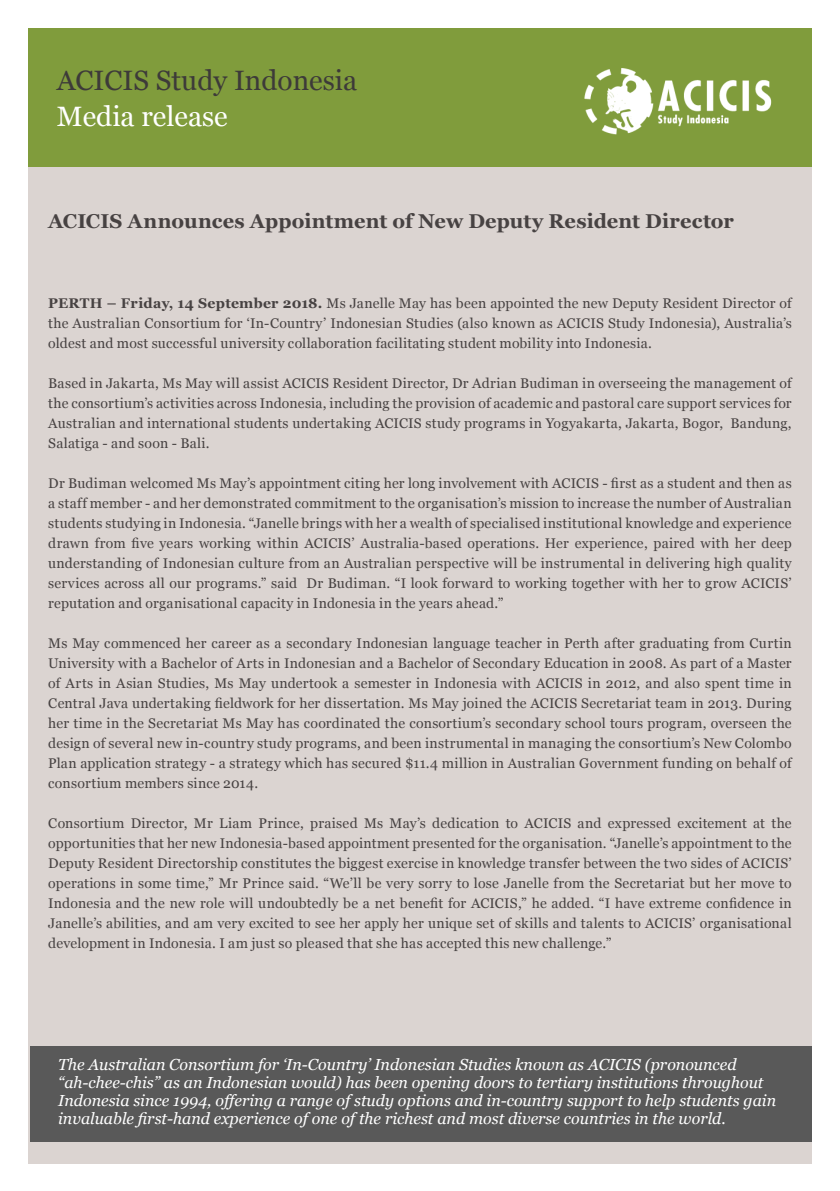
<style>
.page{position:relative;width:840px;height:1191px;background:#fff}
.page>*{position:absolute;margin:0;border:0;box-sizing:border-box;transform-origin:0 0}
.t1{font:28px "Georgia";color:#3d3a39}
.t2{font:28px "Georgia";color:#fff}
.t3{font:700 20px "Georgia";letter-spacing:.005em;color:#474242}
.t4{font:italic 16px/18px "Georgia";color:#fff}
.t5{font:14px/20px "Georgia";letter-spacing:.015em;color:#474242;text-align:justify}
.s1{font-weight:700}
</style>
<div class="page">
<div style="left:28px;top:30px;width:783px;height:1134px;background:#dbd4d1"></div>
<div style="left:30px;top:1046px;width:781px;height:95px;background:#595959"></div>
<div style="left:28px;top:28px;width:783px;height:139px;background:#809c3c"></div>
<img style="left:584px;top:68px;width:188px;height:67px">
<h1 class="t1" style="left:57px;top:64px;width:302px">ACICIS Study Indonesia</h1>
<h1 class="t2" style="left:57px;top:100px;width:172px">Media release</h1>
<h2 class="t3" style="left:48px;top:208px;width:686px">ACICIS Announces Appointment of New Deputy Resident Director</h2>
<p class="t5" style="left:48px;top:293px;width:744px"><span class="s1">PERTH – Friday, 14 September 2018.</span> Ms Janelle May has been appointed the new Deputy Resident Director of the Australian Consortium for ‘In-Country’ Indonesian Studies (also known as ACICIS Study Indonesia), Australia’s oldest and most successful university collaboration facilitating student mobility into Indonesia.</p>
<p class="t5" style="left:48px;top:373px;width:744px">Based in Jakarta, Ms May will assist ACICIS Resident Director, Dr Adrian Budiman in overseeing the management of the consortium’s activities across Indonesia, including the provision of academic and pastoral care support services for Australian and international students undertaking ACICIS study programs in Yogyakarta, Jakarta, Bogor, Bandung, Salatiga - and soon - Bali.</p>
<p class="t5" style="left:48px;top:473px;width:744px">Dr Budiman welcomed Ms May’s appointment citing her long involvement with ACICIS - first as a student and then as a staff member - and her demonstrated commitment to the organisation’s mission to increase the number of Australian students studying in Indonesia. “Janelle brings with her a wealth of specialised institutional knowledge and experience drawn from five years working within ACICIS’ Australia-based operations. Her experience, paired with her deep understanding of Indonesian culture from an Australian perspective will be instrumental in delivering high quality services across all our programs.” said Dr Budiman. “I look forward to working together with her to grow ACICIS’ reputation and organisational capacity in Indonesia in the years ahead.”</p>
<p class="t5" style="left:48px;top:633px;width:744px">Ms May commenced her career as a secondary Indonesian language teacher in Perth after graduating from Curtin University with a Bachelor of Arts in Indonesian and a Bachelor of Secondary Education in 2008. As part of a Master of Arts in Asian Studies, Ms May undertook a semester in Indonesia with ACICIS in 2012, and also spent time in Central Java undertaking fieldwork for her dissertation. Ms May joined the ACICIS Secretariat team in 2013. During her time in the Secretariat Ms May has coordinated the consortium’s secondary school tours program, overseen the design of several new in-country study programs, and been instrumental in managing the consortium’s New Colombo Plan application strategy - a strategy which has secured $11.4 million in Australian Government funding on behalf of consortium members since 2014.</p>
<p class="t5" style="left:48px;top:813px;width:744px">Consortium Director, Mr Liam Prince, praised Ms May’s dedication to ACICIS and expressed excitement at the opportunities that her new Indonesia-based appointment presented for the organisation. “Janelle’s appointment to the Deputy Resident Directorship constitutes the biggest exercise in knowledge transfer between the two sides of ACICIS’ operations in some time,” Mr Prince said. “We’ll be very sorry to lose Janelle from the Secretariat but her move to Indonesia and the new role will undoubtedly be a net benefit for ACICIS,” he added. “I have extreme confidence in Janelle’s abilities, and am very excited to see her apply her unique set of skills and talents to ACICIS’ organisational development in Indonesia. I am just so pleased that she has accepted this new challenge.”</p>
<p class="t4" style="left:58px;top:1055px;width:719px">The Australian Consortium for ‘In-Country’ Indonesian Studies known as ACICIS (pronounced “ah-chee-chis” as an Indonesian would) has been opening doors to tertiary institutions throughout Indonesia since 1994, offering a range of study options and in-country support to help students gain invaluable first-hand experience of one of the richest and most diverse countries in the world.</p>
</div>
